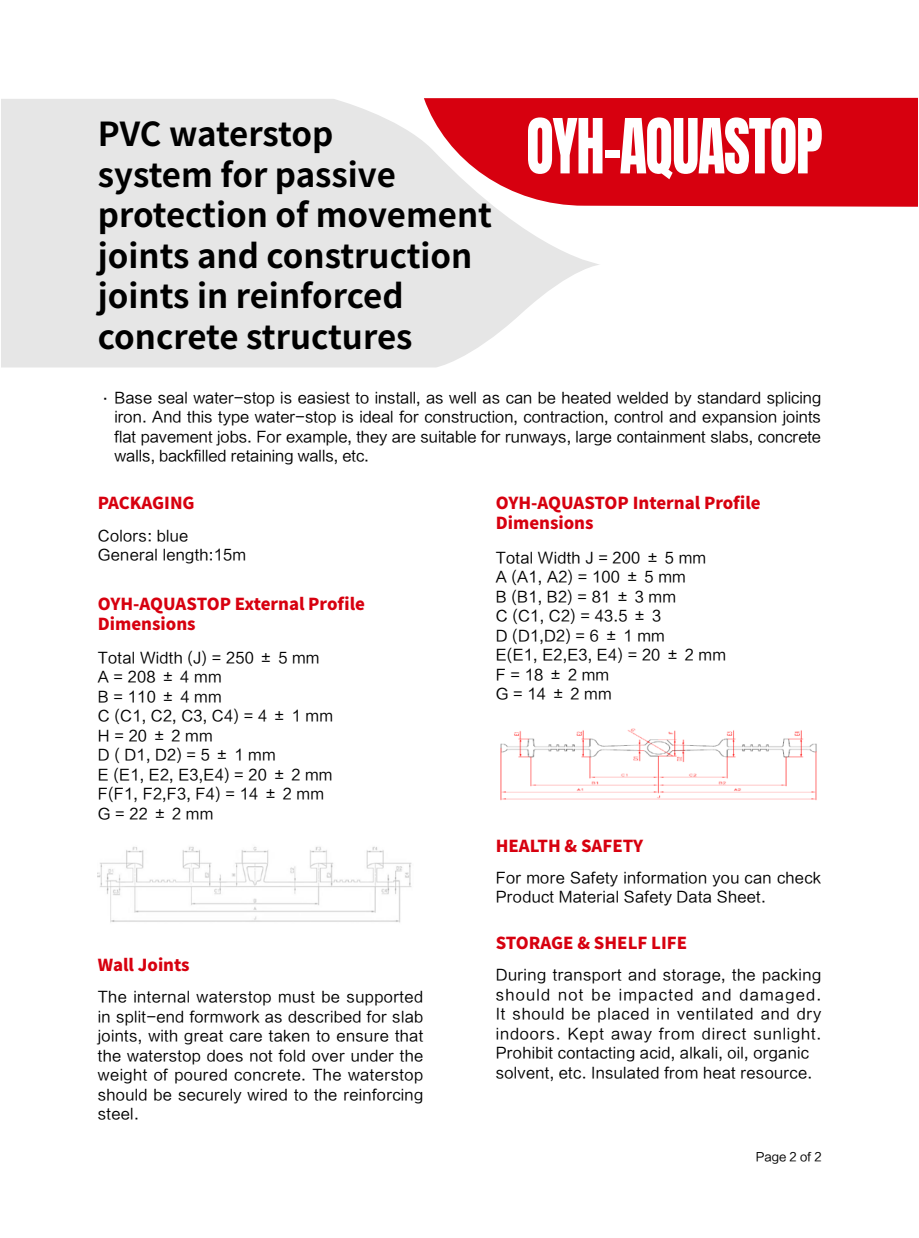
<style>
.page{position:relative;width:919px;height:1238px;background:#fff}
.page>*{position:absolute;margin:0;border:0;box-sizing:border-box;transform-origin:0 0}
.t1{font:64.5px "Anton";letter-spacing:-.025em;color:#fff;scale:.88 1}
.t2{font:700 33px/40.5px "Source Han Sans CN";color:#000}
.t3{font:800 16.5px/19.8px "Source Han Sans CN";color:#d7000f}
.t4{font:15px/19.5px "FZLTHK GBK1 0";letter-spacing:.02em;color:#000}
.t5{font:12px "FZLTHK GBK1 0";color:#000}
</style>
<div class="page">
<div style="left:424px;top:98px;width:493px;height:109px;background:#d7000f"></div>
<svg style="left:1px;top:99px;width:599px;height:268px;background:#e7d5d7"></svg>
<img style="left:98px;top:846px;width:314px;height:77px">
<img style="left:500px;top:728px;width:317px;height:73px">
<h2 class="t2" style="left:98px;top:114px;width:395px">PVC waterstop<br>system for passive protection of movement joints and construction joints in reinforced concrete structures</h2>
<h1 class="t1" style="left:526px;top:113px;width:338px">OYH-AQUASTOP</h1>
<p class="t4" style="left:114px;top:388px;width:708px;text-align:justify;text-indent:-17px">·Base seal water-stop is easiest to install, as well as can be heated welded by standard splicing iron. And this type water-stop is ideal for construction, contraction, control and expansion joints flat pavement jobs. For example, they are suitable for runways, large containment slabs, concrete walls, backfilled retaining walls, etc.</p>
<p class="t3" style="left:98px;top:493px;width:98px">PACKAGING</p>
<p class="t4" style="left:98px;top:526px;width:150px">Colors: blue<br>General length:15m</p>
<p class="t3" style="left:98px;top:594px;width:269px">OYH-AQUASTOP External Profile<br>Dimensions</p>
<p class="t4" style="left:98px;top:648px;width:236px">Total Width (J) = 250 ± 5 mm<br>A = 208 ± 4 mm<br>B = 110 ± 4 mm<br>C (C1, C2, C3, C4) = 4 ± 1 mm<br>H = 20 ± 2 mm<br>D ( D1, D2) = 5 ± 1 mm<br>E (E1, E2, E3,E4) = 20 ± 2 mm<br>F(F1, F2,F3, F4) = 14 ± 2 mm<br>G = 22 ± 2 mm</p>
<p class="t3" style="left:98px;top:955px;width:93px">Wall Joints</p>
<p class="t4" style="left:98px;top:987px;width:327px;text-align:justify">The internal waterstop must be supported in split-end formwork as described for slab joints, with great care taken to ensure that the waterstop does not fold over under the weight of poured concrete. The waterstop should be securely wired to the reinforcing steel.</p>
<p class="t3" style="left:495px;top:493px;width:266px">OYH-AQUASTOP Internal Profile<br>Dimensions</p>
<p class="t4" style="left:495px;top:548px;width:232px">Total Width J = 200 ± 5 mm<br>A (A1, A2) = 100 ± 5 mm<br>B (B1, B2) = 81 ± 3 mm<br>C (C1, C2) = 43.5 ± 3<br>D (D1,D2) = 6 ± 1 mm<br>E(E1, E2,E3, E4) = 20 ± 2 mm<br>F = 18 ± 2 mm<br>G = 14 ± 2 mm</p>
<p class="t3" style="left:495px;top:836px;width:149px">HEALTH &amp; SAFETY</p>
<p class="t4" style="left:495px;top:868px;width:327px">For more Safety information you can check<br>Product Material Safety Data Sheet.</p>
<p class="t3" style="left:495px;top:933px;width:193px">STORAGE &amp; SHELF LIFE</p>
<p class="t4" style="left:495px;top:965px;width:327px">During transport and storage, the packing should not be impacted and damaged.<br>It should be placed in ventilated and dry indoors. Kept away from direct sunlight.<br>Prohibit contacting acid, alkali, oil, organic solvent, etc. Insulated from heat resource.</p>
<p class="t5" style="left:755px;top:1150px;width:67px">Page 2 of 2</p>
</div>
